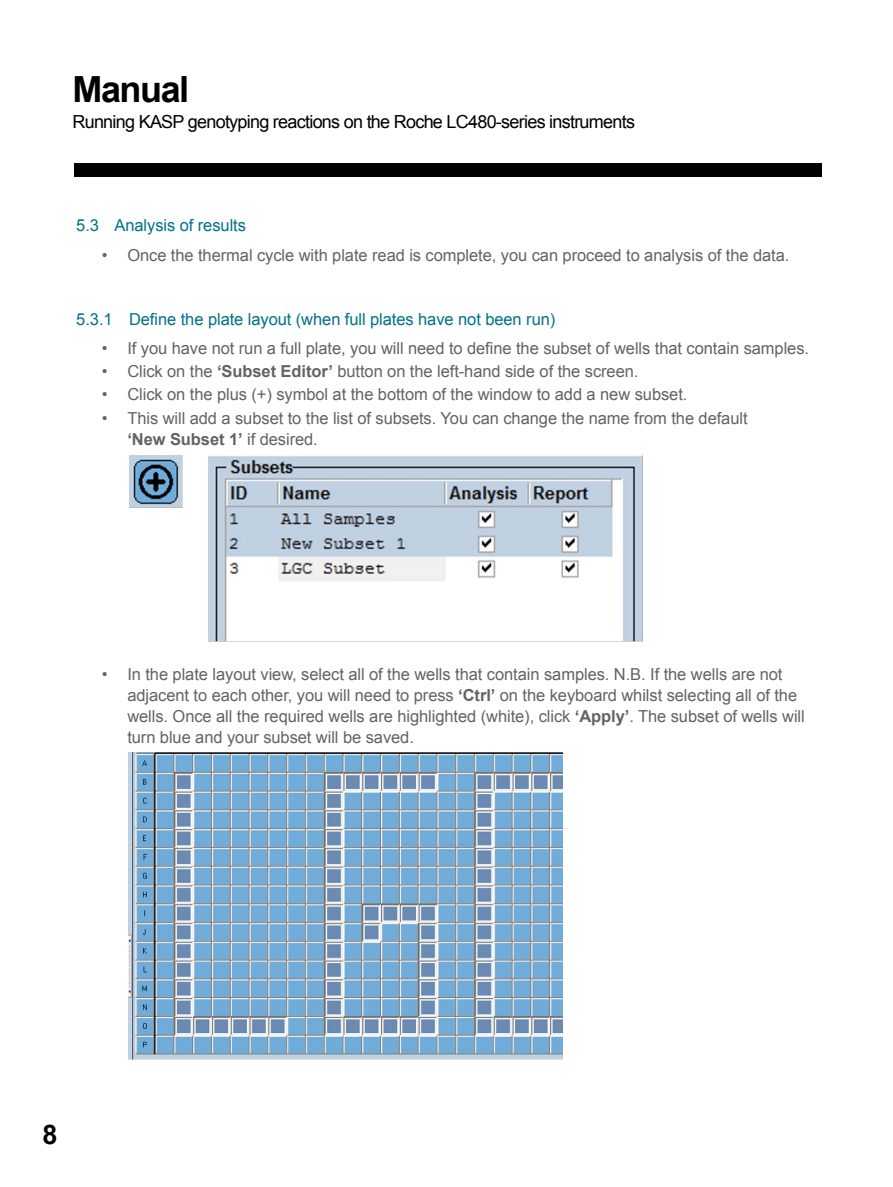
<style>
.page{position:relative;width:893px;height:1187px;background:#fff}
.page>*{position:absolute;margin:0;border:0;box-sizing:border-box;transform-origin:0 0}
.t1{font:700 36px "Arial";letter-spacing:-.04em;color:#000}
.t2{font:700 27px "Arial";color:#000}
.t3{font:18px "Arial";letter-spacing:-.04em;color:#000}
.t4{font:16.5px/21px "Arial";letter-spacing:-.005em;color:#646363}
.t5{font:16.5px "Arial";letter-spacing:-.005em;color:#007188}
.s1{font-weight:700}
</style>
<div class="page">
<img style="left:129px;top:455px;width:53px;height:52px">
<img style="left:209px;top:455px;width:433px;height:186px">
<img style="left:129px;top:752px;width:434px;height:307px">
<div style="left:74px;top:163px;width:747px;height:13px;background:#000"></div>
<h1 class="t1" style="left:72px;top:65px;width:118px">Manual</h1>
<p class="t3" style="left:72px;top:110px;width:564px">Running KASP genotyping reactions on the Roche LC480-series instruments</p>
<p class="t5" style="left:76px;top:214px;width:171px">5.3 Analysis of results</p>
<p class="t4" style="left:102px;top:244px;width:689px">• Once the thermal cycle with plate read is complete, you can proceed to analysis of the data.</p>
<p class="t5" style="left:76px;top:308px;width:480px">5.3.1 Define the plate layout (when full plates have not been run)</p>
<p class="t4" style="left:102px;top:338px;width:709px">• If you have not run a full plate, you will need to define the subset of wells that contain samples.</p>
<p class="t4" style="left:102px;top:361px;width:538px">• Click on the <span class="s1">‘Subset Editor’</span> button on the left-hand side of the screen.</p>
<p class="t4" style="left:102px;top:384px;width:587px">• Click on the plus (+) symbol at the bottom of the window to add a new subset.</p>
<p class="t4" style="left:127px;top:407px;width:622px;text-indent:-26px">• This will add a subset to the list of subsets. You can change the name from the default <span class="s1">‘New Subset 1’</span> if desired.</p>
<p class="t4" style="left:127px;top:663px;width:679px;text-indent:-26px">• In the plate layout view, select all of the wells that contain samples. N.B. If the wells are not adjacent to each other, you will need to press <span class="s1">‘Ctrl’</span> on the keyboard whilst selecting all of the wells. Once all the required wells are highlighted (white), click <span class="s1">‘Apply’</span>. The subset of wells will turn blue and your subset will be saved.</p>
<h2 class="t2" style="left:43px;top:1116px;width:17px">8</h2>
</div>
